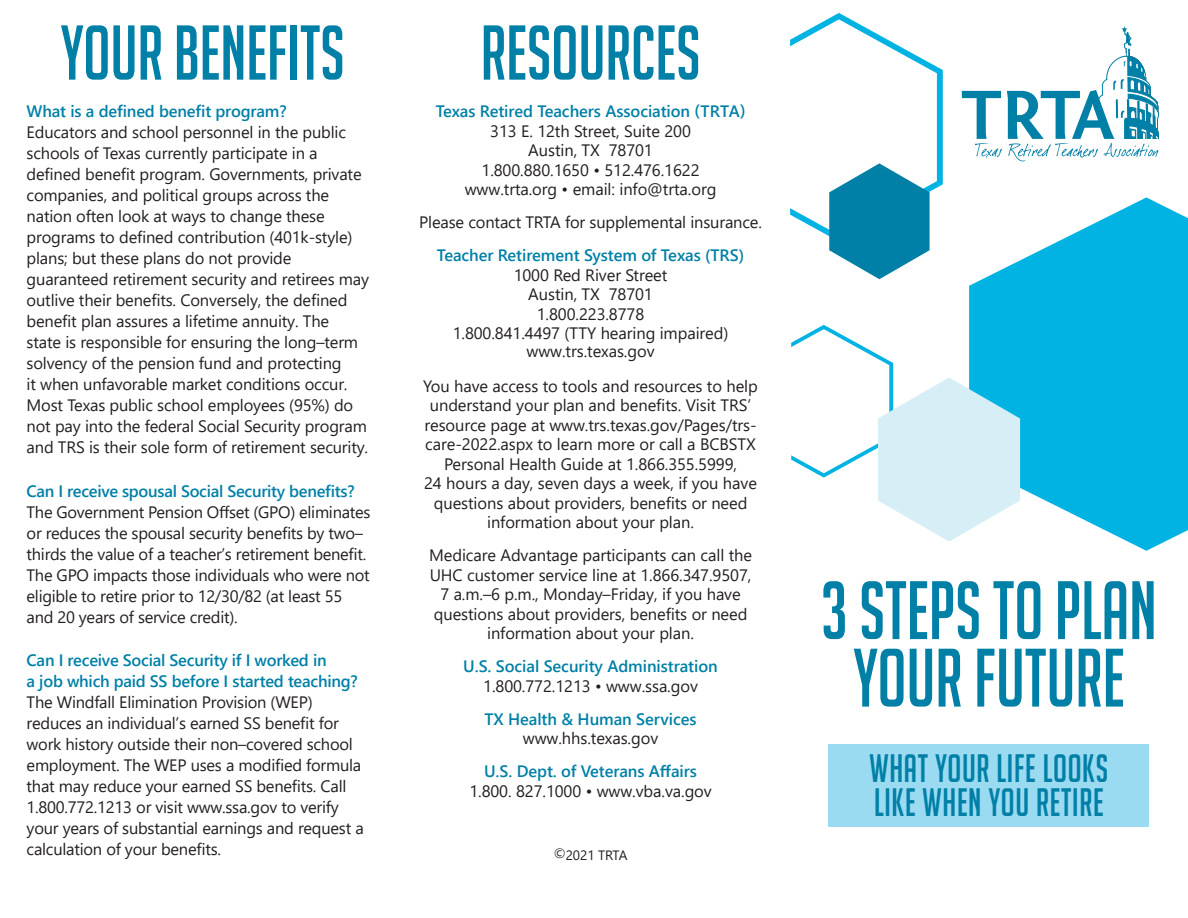
<style>
.page{position:relative;width:1188px;height:918px;background:#fff}
.page>*{position:absolute;margin:0;border:0;box-sizing:border-box;transform-origin:0 0}
.t1{font:80.7px/67.5px "Big Noodle Titling";color:#0080a7;text-align:center;scale:.89 1}
.t2{font:75.6px "Big Noodle Titling";color:#0080a7;scale:.89 1}
.t3{font:38.7px "Big Noodle Titling";letter-spacing:.02em;color:#0080a7;scale:.89 1}
.t4{font:16.5px/21px "Segoe UI";letter-spacing:-.01em;color:#231f20}
.t5{font:600 16.5px "Segoe UI";letter-spacing:-.005em;color:#0080a7}
.t6{font:13.5px "Segoe UI";letter-spacing:-.005em;color:#231f20}
.s1{font-weight:600;color:#0080a7}
</style>
<div class="page">
<svg style="left:962px;top:26px;width:197px;height:136px"></svg>
<svg style="left:969px;top:197px;width:219px;height:354px;fill:#00b3e3"></svg>
<svg style="left:790px;top:13px;width:153px;height:266px"></svg>
<svg style="left:791px;top:325px;width:229px;height:217px"></svg>
<div style="left:828px;top:744px;width:321px;height:83px;background:#9bdbf2"></div>
<p class="t2" style="left:60px;top:12px;width:321px">YOUR BENEFITS</p>
<p class="t2" style="left:481px;top:12px;width:248px">RESOURCES</p>
<p class="t4" style="left:27px;top:99px;width:344px"><span class="s1">What is a defined benefit program?<br></span>Educators and school personnel in the public schools of Texas currently participate in a defined benefit program. Governments, private companies, and political groups across the nation often look at ways to change these programs to defined contribution (401k-style) plans; but these plans do not provide guaranteed retirement security and retirees may outlive their benefits. Conversely, the defined benefit plan assures a lifetime annuity. The<br>state is responsible for ensuring the long–term solvency of the pension fund and protecting<br>it when unfavorable market conditions occur.<br>Most Texas public school employees (95%) do not pay into the federal Social Security program and TRS is their sole form of retirement security.</p>
<p class="t4" style="left:27px;top:479px;width:345px"><span class="s1">Can I receive spousal Social Security benefits?<br></span>The Government Pension Offset (GPO) eliminates or reduces the spousal security benefits by two– thirds the value of a teacher’s retirement benefit.<br>The GPO impacts those individuals who were not eligible to retire prior to 12/30/82 (at least 55 and 20 years of service credit).</p>
<p class="t4" style="left:27px;top:648px;width:339px"><span class="s1">Can I receive Social Security if I worked in<br>a job which paid SS before I started teaching?<br></span>The Windfall Elimination Provision (WEP) reduces an individual’s earned SS benefit for work history outside their non–covered school employment. The WEP uses a modified formula that may reduce your earned SS benefits. Call 1.800.772.1213 or visit www.ssa.gov to verify your years of substantial earnings and request a calculation of your benefits.</p>
<p class="t5" style="left:436px;top:96px;width:311px">Texas Retired Teachers Association (TRTA)</p>
<p class="t4" style="left:490px;top:119px;width:202px">313 E. 12th Street, Suite 200</p>
<p class="t4" style="left:528px;top:138px;width:126px">Austin, TX 78701</p>
<p class="t4" style="left:482px;top:158px;width:220px">1.800.880.1650 • 512.476.1622</p>
<p class="t4" style="left:465px;top:177px;width:253px">www.trta.org • email: info@trta.org</p>
<p class="t4" style="left:419px;top:210px;width:344px">Please contact TRTA for supplemental insurance.</p>
<p class="t5" style="left:437px;top:240px;width:309px">Teacher Retirement System of Texas (TRS)</p>
<p class="t4" style="left:514px;top:263px;width:155px">1000 Red River Street</p>
<p class="t4" style="left:528px;top:282px;width:126px">Austin, TX 78701</p>
<p class="t4" style="left:537px;top:302px;width:109px">1.800.223.8778</p>
<p class="t4" style="left:453px;top:321px;width:277px">1.800.841.4497 (TTY hearing impaired)</p>
<p class="t4" style="left:527px;top:339px;width:130px">www.trs.texas.gov</p>
<p class="t4" style="left:423px;top:374px;width:336px;line-height:19.5px;text-align:center">You have access to tools and resources to help understand your plan and benefits. Visit TRS’ resource page at www.trs.texas.gov/Pages/trs&shy;care-2022.aspx to learn more or call a BCBSTX Personal Health Guide at 1.866.355.5999,<br>24 hours a day, seven days a week, if you have questions about providers, benefits or need information about your plan.</p>
<p class="t4" style="left:429px;top:544px;width:324px;line-height:19.5px;text-align:center">Medicare Advantage participants can call the UHC customer service line at 1.866.347.9507, 7 a.m.–6 p.m., Monday–Friday, if you have questions about providers, benefits or need information about your plan.</p>
<p class="t5" style="left:463px;top:651px;width:256px">U.S. Social Security Administration</p>
<p class="t4" style="left:483px;top:674px;width:216px">1.800.772.1213 • www.ssa.gov</p>
<p class="t5" style="left:485px;top:703px;width:213px">TX Health &amp; Human Services</p>
<p class="t4" style="left:523px;top:726px;width:137px">www.hhs.texas.gov</p>
<p class="t5" style="left:484px;top:756px;width:214px">U.S. Dept. of Veterans Affairs</p>
<p class="t4" style="left:469px;top:779px;width:244px">1.800. 827.1000 • www.vba.va.gov</p>
<p class="t6" style="left:554px;top:842px;width:75px">©2021 TRTA</p>
<p class="t1" style="left:821px;top:577px;width:379px">3 STEPS TO PLAN<br>YOUR FUTURE</p>
<p class="t3" style="left:870px;top:747px;width:270px">WHAT YOUR LIFE LOOKS</p>
<p class="t3" style="left:874px;top:781px;width:260px">LIKE WHEN YOU RETIRE</p>
</div>
